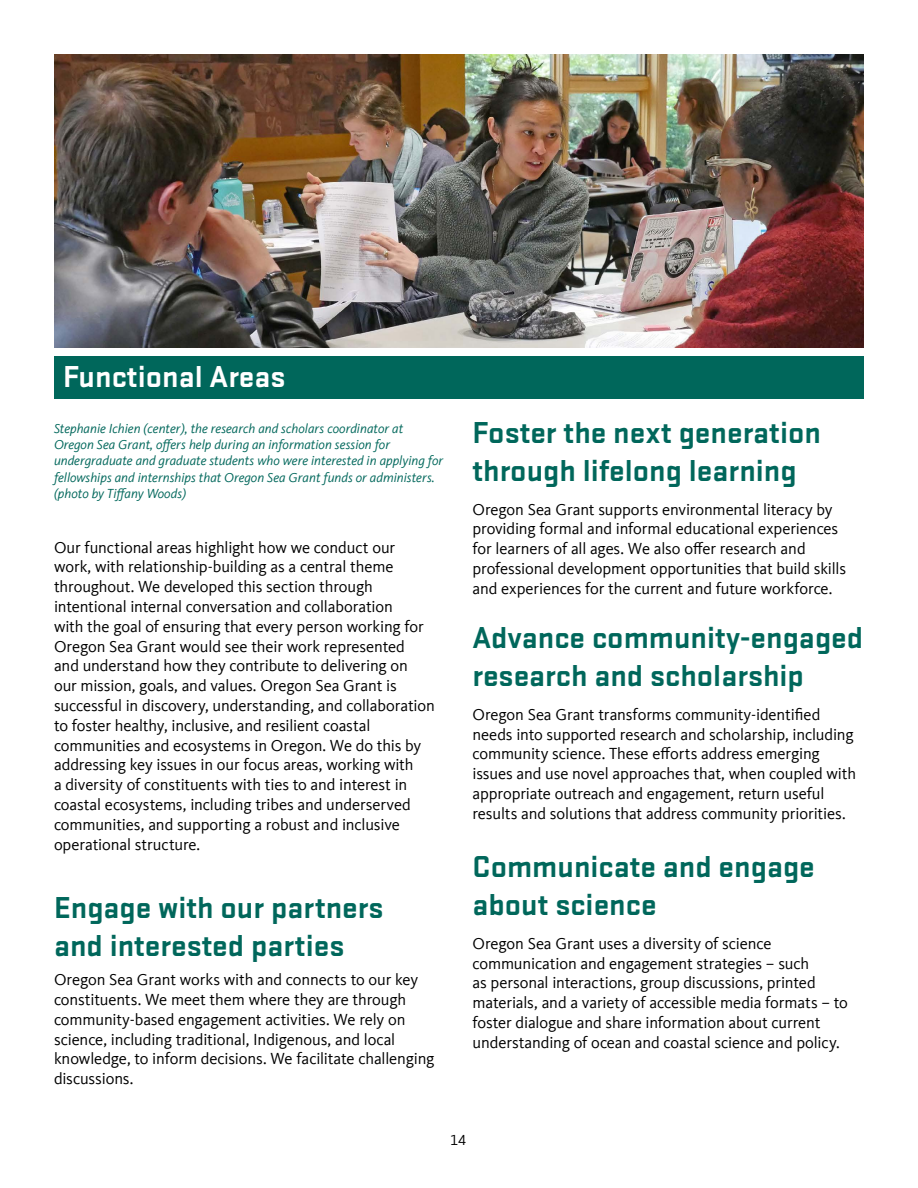
<style>
.page{position:relative;width:918px;height:1188px;background:#fff}
.page>*{position:absolute;margin:0;border:0;box-sizing:border-box;transform-origin:0 0}
.t1{font:700 31.5px/37.8px "Stratum 2";color:#00675b}
.t2{font:700 31.5px "Stratum 2";color:#fff}
.Body{font:16.5px/19.8px "Kievit Offc";letter-spacing:-.01em;color:#000}
.t3{font:15px "Kievit Offc";color:#000}
.Captions{font:italic 13.5px/16.2px "Kievit Offc";color:#00675b}
</style>
<div class="page">
<img style="left:54px;top:54px;width:810px;height:294px">
<div style="left:54px;top:356px;width:810px;height:43px;background:#00675b"></div>
<h1 class="t2" style="left:63px;top:355px;width:224px">Functional Areas</h1>
<p class="Captions" style="left:54px;top:420px;width:391px">Stephanie Ichien (center), the research and scholars coordinator at Oregon Sea Grant, offers help during an information session for undergraduate and graduate students who were interested in applying for fellowships and internships that Oregon Sea Grant funds or administers. (photo by Tiffany Woods)</p>
<p class="Body" style="left:54px;top:537px;width:382px">Our functional areas highlight how we conduct our work, with relationship-building as a central theme throughout. We developed this section through intentional internal conversation and collaboration<br>with the goal of ensuring that every person working for Oregon Sea Grant would see their work represented<br>and understand how they contribute to delivering on our mission, goals, and values. Oregon Sea Grant is successful in discovery, understanding, and collaboration to foster healthy, inclusive, and resilient coastal communities and ecosystems in Oregon. We do this by addressing key issues in our focus areas, working with<br>a diversity of constituents with ties to and interest in coastal ecosystems, including tribes and underserved communities, and supporting a robust and inclusive operational structure.</p>
<h1 class="t1" style="left:54px;top:887px;width:331px">Engage with our partners and interested parties</h1>
<p class="Body" style="left:54px;top:970px;width:382px">Oregon Sea Grant works with and connects to our key constituents. We meet them where they are through community-based engagement activities. We rely on science, including traditional, Indigenous, and local knowledge, to inform decisions. We facilitate challenging discussions.</p>
<h1 class="t1" style="left:472px;top:412px;width:350px">Foster the next generation through lifelong learning</h1>
<p class="Body" style="left:472px;top:500px;width:375px">Oregon Sea Grant supports environmental literacy by providing formal and informal educational experiences for learners of all ages. We also offer research and professional development opportunities that build skills and experiences for the current and future workforce.</p>
<h1 class="t1" style="left:472px;top:617px;width:392px">Advance community-engaged research and scholarship</h1>
<p class="Body" style="left:472px;top:705px;width:385px">Oregon Sea Grant transforms community-identified needs into supported research and scholarship, including community science. These efforts address emerging issues and use novel approaches that, when coupled with appropriate outreach and engagement, return useful results and solutions that address community priorities.</p>
<h1 class="t1" style="left:472px;top:846px;width:344px">Communicate and engage about science</h1>
<p class="Body" style="left:472px;top:934px;width:377px">Oregon Sea Grant uses a diversity of science communication and engagement strategies – such<br>as personal interactions, group discussions, printed materials, and a variety of accessible media formats – to foster dialogue and share information about current understanding of ocean and coastal science and policy.</p>
<p class="t3" style="left:450px;top:1132px;width:18px">14</p>
</div>
